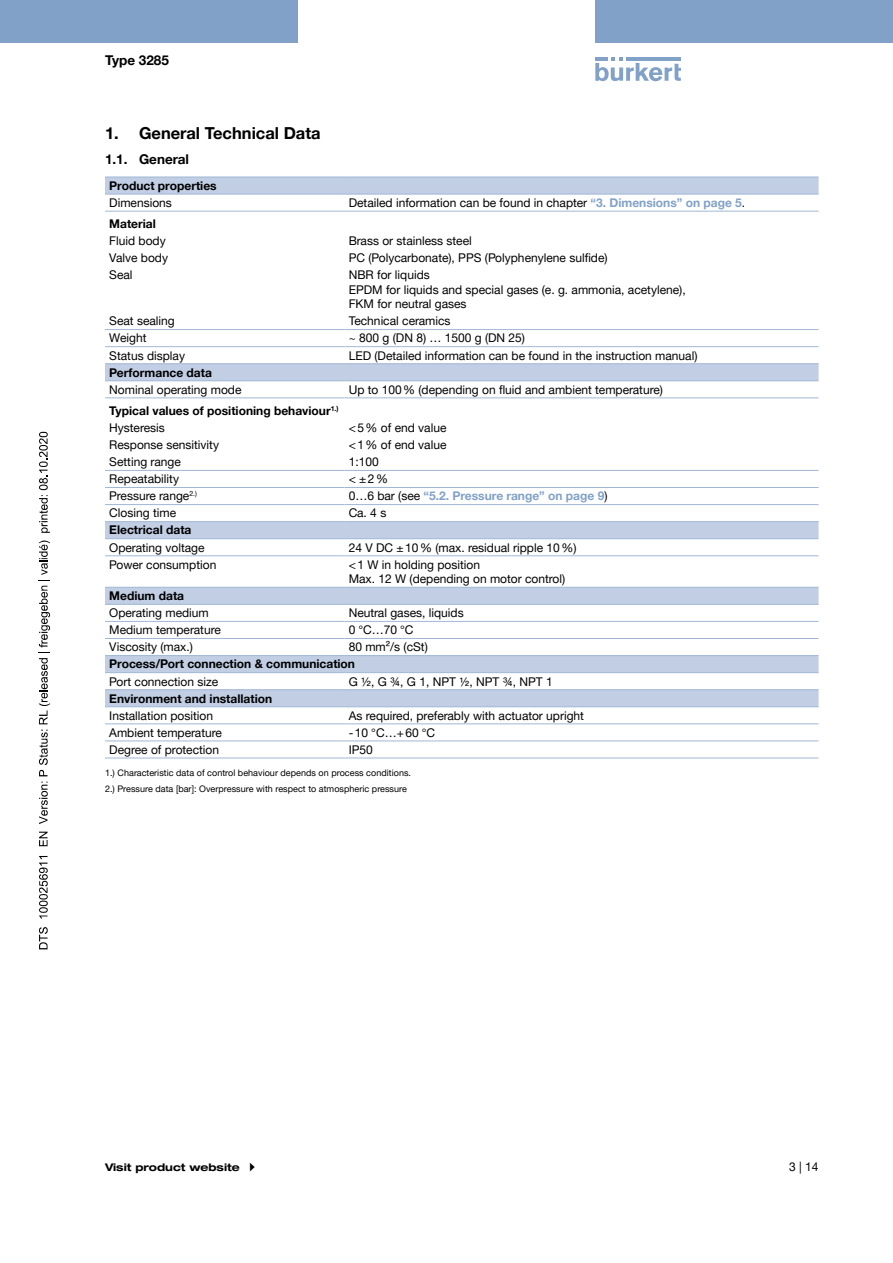
<style>
.page{position:relative;width:893px;height:1263px;background:#fff}
.page>*{position:absolute;margin:0;border:0;box-sizing:border-box;transform-origin:0 0}
.t1{font:700 16.5px "Helvetica Neue LTW1 G";color:#000}
.t2{font:700 13.5px "Helvetica Neue LTW1 G";color:#000}
.t3{font:12px/14.4px "Helvetica Neue LTW1 G";color:#000}
.t4{font:700 12px/17.1px "Helvetica Neue LTW1 G";color:#000}
.t5{font:700 12px "Helvetica Neue LTW1 G";color:#81a1c8}
.t6{font:700 expanded 10.5px "Helvetica Neue LTW1 G";color:#000}
.t7{font:9px/15.8px "Helvetica Neue LTW1 G";letter-spacing:.005em;color:#000}
.s1{font-weight:700;color:#81a1c8}
.s2{font-weight:400}
.s3{font-weight:400;color:#000}
</style>
<div class="page">
<svg style="left:595px;top:57px;width:86px;height:24px"></svg>
<hr style="left:626px;top:57px;width:55px;height:4px;background:#81a1c8">
<div style="left:0;top:0;width:298px;height:42px;background:#81a1c8"></div>
<div style="left:595px;top:0;width:298px;height:42px;background:#81a1c8"></div>
<svg style="left:105px;top:178px;width:714px;height:528px"></svg>
<hr style="left:105px;top:470px;width:239px;height:1px;background:#a1b7d6">
<hr style="left:344px;top:470px;width:475px;height:1px;background:#a1b7d6">
<hr style="left:105px;top:504px;width:239px;height:1px;background:#a1b7d6">
<hr style="left:344px;top:504px;width:475px;height:1px;background:#a1b7d6">
<hr style="left:105px;top:672px;width:239px;height:1px;background:#a1b7d6">
<hr style="left:344px;top:672px;width:475px;height:1px;background:#a1b7d6">
<hr style="left:105px;top:689px;width:239px;height:1px;background:#a1b7d6">
<hr style="left:344px;top:689px;width:475px;height:1px;background:#a1b7d6">
<hr style="left:105px;top:706px;width:239px;height:1px;background:#a1b7d6">
<hr style="left:344px;top:706px;width:475px;height:1px;background:#a1b7d6">
<hr style="left:105px;top:724px;width:239px;height:1px;background:#a1b7d6">
<hr style="left:344px;top:724px;width:475px;height:1px;background:#a1b7d6">
<hr style="left:105px;top:741px;width:239px;height:1px;background:#a1b7d6">
<hr style="left:344px;top:741px;width:475px;height:1px;background:#a1b7d6">
<hr style="left:105px;top:758px;width:239px;height:1px;background:#a1b7d6">
<hr style="left:344px;top:758px;width:475px;height:1px;background:#a1b7d6">
<hr style="left:105px;top:177px;width:239px;height:1px;background:#a1b7d6">
<hr style="left:344px;top:177px;width:475px;height:1px;background:#a1b7d6">
<hr style="left:105px;top:329px;width:239px;height:1px;background:#a1b7d6">
<hr style="left:344px;top:329px;width:475px;height:1px;background:#a1b7d6">
<hr style="left:105px;top:346px;width:239px;height:1px;background:#a1b7d6">
<hr style="left:344px;top:346px;width:475px;height:1px;background:#a1b7d6">
<hr style="left:105px;top:381px;width:239px;height:1px;background:#a1b7d6">
<hr style="left:344px;top:381px;width:475px;height:1px;background:#a1b7d6">
<hr style="left:105px;top:398px;width:239px;height:1px;background:#a1b7d6">
<hr style="left:344px;top:398px;width:475px;height:1px;background:#a1b7d6">
<hr style="left:105px;top:621px;width:239px;height:1px;background:#a1b7d6">
<hr style="left:344px;top:621px;width:475px;height:1px;background:#a1b7d6">
<hr style="left:105px;top:638px;width:239px;height:1px;background:#a1b7d6">
<hr style="left:344px;top:638px;width:475px;height:1px;background:#a1b7d6">
<hr style="left:105px;top:555px;width:239px;height:1px;background:#a1b7d6">
<hr style="left:344px;top:555px;width:475px;height:1px;background:#a1b7d6">
<hr style="left:105px;top:538px;width:239px;height:1px;background:#a1b7d6">
<hr style="left:344px;top:538px;width:475px;height:1px;background:#a1b7d6">
<hr style="left:105px;top:587px;width:239px;height:1px;background:#a1b7d6">
<hr style="left:344px;top:587px;width:475px;height:1px;background:#a1b7d6">
<hr style="left:105px;top:194px;width:239px;height:1px;background:#a1b7d6">
<hr style="left:344px;top:194px;width:475px;height:1px;background:#a1b7d6">
<hr style="left:105px;top:211px;width:239px;height:1px;background:#a1b7d6">
<hr style="left:344px;top:211px;width:475px;height:1px;background:#a1b7d6">
<hr style="left:105px;top:363px;width:239px;height:1px;background:#a1b7d6">
<hr style="left:344px;top:363px;width:475px;height:1px;background:#a1b7d6">
<hr style="left:105px;top:487px;width:239px;height:1px;background:#a1b7d6">
<hr style="left:344px;top:487px;width:475px;height:1px;background:#a1b7d6">
<hr style="left:105px;top:521px;width:239px;height:1px;background:#a1b7d6">
<hr style="left:344px;top:521px;width:475px;height:1px;background:#a1b7d6">
<hr style="left:105px;top:604px;width:239px;height:1px;background:#a1b7d6">
<hr style="left:344px;top:604px;width:475px;height:1px;background:#a1b7d6">
<hr style="left:105px;top:655px;width:239px;height:1px;background:#a1b7d6">
<hr style="left:344px;top:655px;width:475px;height:1px;background:#a1b7d6">
<svg style="left:39px;top:927px;width:9px;height:22px"></svg>
<svg style="left:39px;top:856px;width:9px;height:62px"></svg>
<svg style="left:39px;top:832px;width:9px;height:14px"></svg>
<svg style="left:39px;top:782px;width:9px;height:42px"></svg>
<svg style="left:39px;top:540px;width:11px;height:236px"></svg>
<svg style="left:39px;top:432px;width:11px;height:101px"></svg>
<p class="t2" style="left:105px;top:52px;width:65px">Type 3285</p>
<h1 class="t1" style="left:105px;top:123px;width:217px">1. General Technical Data</h1>
<p class="t2" style="left:105px;top:151px;width:86px">1.1. General</p>
<p class="t4" style="left:109px;top:177px;width:109px">Product properties</p>
<p class="t3" style="left:109px;top:195px;width:64px">Dimensions</p>
<p class="t3" style="left:349px;top:195px;width:398px">Detailed information can be found in chapter <span class="s1">“3. Dimensions” on page 5</span>.</p>
<p class="t4" style="left:109px;top:215px;width:48px">Material</p>
<p class="t3" style="left:109px;top:234px;width:58px">Fluid body</p>
<p class="t3" style="left:349px;top:234px;width:125px">Brass or stainless steel</p>
<p class="t3" style="left:109px;top:251px;width:60px">Valve body</p>
<p class="t3" style="left:349px;top:251px;width:260px">PC (Polycarbonate), PPS (Polyphenylene sulfide)</p>
<p class="t3" style="left:109px;top:268px;width:25px">Seal</p>
<p class="t3" style="left:349px;top:268px;width:338px">NBR for liquids<br>EPDM for liquids and special gases (e. g. ammonia, acetylene),<br>FKM for neutral gases</p>
<p class="t3" style="left:109px;top:314px;width:67px">Seat sealing</p>
<p class="t3" style="left:349px;top:314px;width:103px">Technical ceramics</p>
<p class="t3" style="left:109px;top:331px;width:39px">Weight</p>
<p class="t3" style="left:349px;top:331px;width:178px">~ 800 g (DN 8) … 1500 g (DN 25)</p>
<p class="t3" style="left:109px;top:348px;width:77px">Status display</p>
<p class="t3" style="left:349px;top:348px;width:350px">LED (Detailed information can be found in the instruction manual)</p>
<p class="t4" style="left:109px;top:364px;width:104px">Performance data</p>
<p class="t3" style="left:109px;top:382px;width:134px">Nominal operating mode</p>
<p class="t3" style="left:349px;top:382px;width:316px">Up to 100% (depending on fluid and ambient temperature)</p>
<p class="t4" style="left:109px;top:402px;width:231px">Typical values of positioning behaviour<sup>1.)<br></sup><span class="s2">Hysteresis</span></p>
<p class="t3" style="left:349px;top:420px;width:99px">&lt;5% of end value</p>
<p class="t3" style="left:109px;top:437px;width:111px">Response sensitivity</p>
<p class="t3" style="left:349px;top:437px;width:99px">&lt;1% of end value</p>
<p class="t3" style="left:109px;top:455px;width:73px">Setting range</p>
<p class="t3" style="left:349px;top:455px;width:32px">1:100</p>
<p class="t3" style="left:109px;top:472px;width:71px">Repeatability</p>
<p class="t3" style="left:349px;top:472px;width:41px">&lt; ±2%</p>
<p class="t3" style="left:109px;top:489px;width:89px">Pressure range<sup>2.)</sup></p>
<p class="t5" style="left:349px;top:489px;width:260px"><span class="s3">0…6 bar (see</span> “5.2. Pressure range” on page 9<span class="s3">)</span></p>
<p class="t3" style="left:109px;top:506px;width:68px">Closing time</p>
<p class="t3" style="left:349px;top:506px;width:39px">Ca. 4 s</p>
<p class="t4" style="left:109px;top:522px;width:84px">Electrical data</p>
<p class="t3" style="left:109px;top:540px;width:97px">Operating voltage</p>
<p class="t3" style="left:349px;top:540px;width:229px">24 V DC ±10% (max. residual ripple 10%)</p>
<p class="t3" style="left:109px;top:557px;width:109px">Power consumption</p>
<p class="t3" style="left:349px;top:557px;width:218px">&lt;1 W in holding position<br>Max. 12 W (depending on motor control)</p>
<p class="t4" style="left:109px;top:587px;width:76px">Medium data</p>
<p class="t3" style="left:109px;top:606px;width:101px">Operating medium</p>
<p class="t3" style="left:349px;top:606px;width:117px">Neutral gases, liquids</p>
<p class="t3" style="left:109px;top:623px;width:113px">Medium temperature</p>
<p class="t3" style="left:349px;top:623px;width:66px">0 °C…70 °C</p>
<p class="t3" style="left:109px;top:640px;width:85px">Viscosity (max.)</p>
<p class="t3" style="left:349px;top:640px;width:81px">80 mm²/s (cSt)</p>
<p class="t4" style="left:109px;top:655px;width:247px">Process/Port connection &amp; communication</p>
<p class="t3" style="left:109px;top:674px;width:110px">Port connection size</p>
<p class="t3" style="left:349px;top:674px;width:206px">G ½, G ¾, G 1, NPT ½, NPT ¾, NPT 1</p>
<p class="t4" style="left:109px;top:690px;width:164px">Environment and installation</p>
<p class="t3" style="left:109px;top:708px;width:105px">Installation position</p>
<p class="t3" style="left:349px;top:708px;width:237px">As required, preferably with actuator upright</p>
<p class="t3" style="left:109px;top:725px;width:114px">Ambient temperature</p>
<p class="t3" style="left:349px;top:725px;width:88px">-10 °C…+60 °C</p>
<p class="t3" style="left:109px;top:742px;width:111px">Degree of protection</p>
<p class="t3" style="left:349px;top:742px;width:26px">IP50</p>
<p class="t7" style="left:105px;top:765px;width:308px">1.) Characteristic data of control behaviour depends on process conditions.<br>2.) Pressure data [bar]: Overpressure with respect to atmospheric pressure</p>
<p class="t6" style="left:105px;top:1161px;width:136px">Visit product website</p>
<p class="t3" style="left:789px;top:1159px;width:31px">3 | 14</p>
</div>
